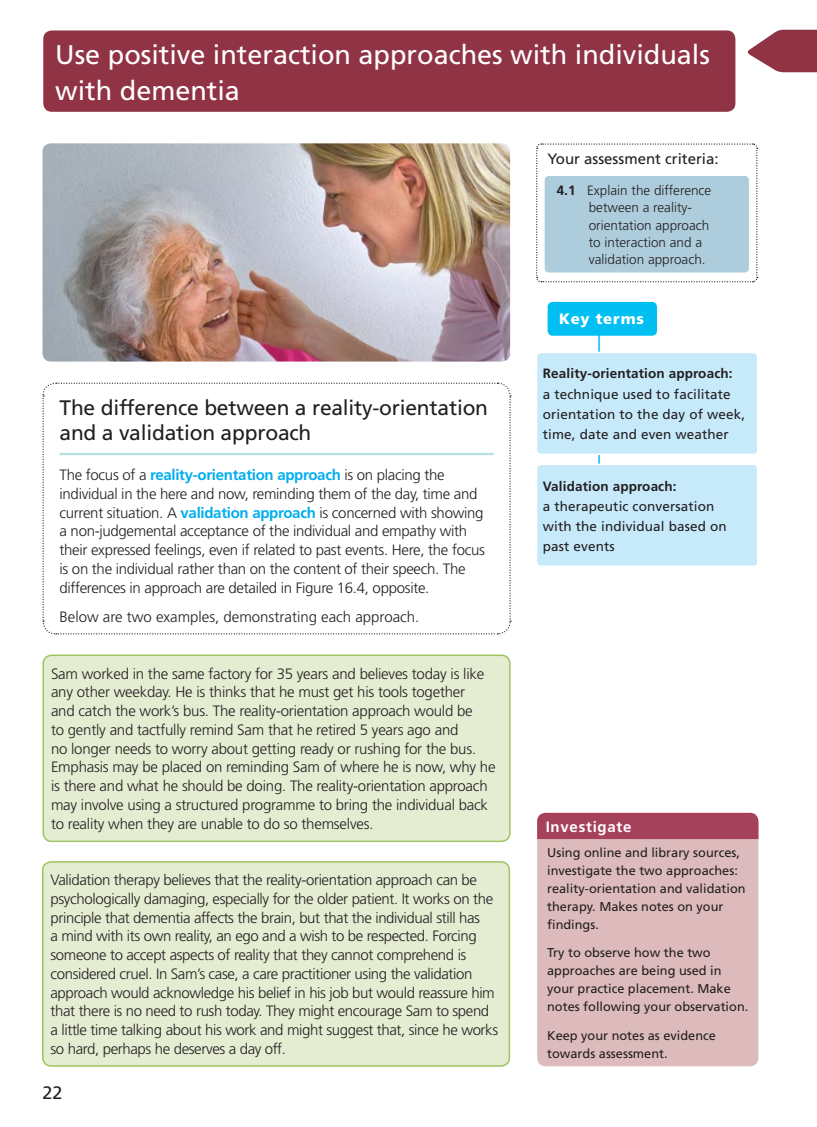
<style>
.page{position:relative;width:817px;height:1127px;background:#fff}
.page>*{position:absolute;margin:0;border:0;box-sizing:border-box;transform-origin:0 0}
.t1{font:27px/35.2px "Frutiger";color:#fff}
.t2{font:21px/24.8px "Frutiger";letter-spacing:-.01em;color:#231f20}
.t3{font:18px "Frutiger";color:#231f20}
.t4{font:300 15px/18.8px "Frutiger";letter-spacing:-.02em;color:#231f20}
.t5{font:300 15px "Frutiger";color:#231f20}
.t6{font:15px "Frutiger";color:#231f20}
.t7{font:700 15px "Frutiger";letter-spacing:.05em;color:#fff}
.t8{font:900 15px "Frutiger";letter-spacing:.05em;color:#fff}
.t9{font:13.5px/20.2px "Frutiger";letter-spacing:.01em;color:#231f20}
.t10{font:300 13.5px/17.2px "Frutiger";color:#231f20}
.t11{font:700 13.5px "Frutiger";letter-spacing:.01em;color:#231f20}
.t12{font:12.75px/18px "Frutiger";color:#231f20}
.s1{font-weight:700}
.s2{font-weight:700;color:#00aeef}
</style>
<div class="page">
<svg style="left:747px;top:30px;width:69px;height:42px"></svg>
<div style="left:43px;top:30px;width:692px;height:82px;background:#8f3345;border-radius:9px"></div>
<img style="left:42px;top:143px;width:468px;height:218px;border-radius:8px">
<svg style="left:42px;top:382px;width:469px;height:253px"></svg>
<hr style="left:59px;top:453px;width:434px;height:2px;background:#b6e1dd">
<svg style="left:536px;top:143px;width:222px;height:140px"></svg>
<div style="left:544px;top:176px;width:204px;height:96px;background:#adccdc;border-radius:4px"></div>
<hr style="left:598px;top:317px;width:1px;height:191px;background:#00c0f3">
<div style="left:548px;top:303px;width:108px;height:32px;background:#00c0f3;border-radius:4px"></div>
<div style="left:547px;top:302px;width:109px;height:34px;border:2px solid #00c0f3;border-radius:4px"></div>
<div style="left:536px;top:352px;width:221px;height:102px;background:#c7eafb;border-radius:4px"></div>
<div style="left:535px;top:352px;width:223px;height:103px;border:2px solid #fff;border-radius:4px"></div>
<div style="left:536px;top:464px;width:221px;height:102px;background:#c7eafb;border-radius:4px"></div>
<div style="left:535px;top:463px;width:223px;height:104px;border:2px solid #fff;border-radius:4px"></div>
<div style="left:537px;top:814px;width:221px;height:252px;background:#ddbbbc;border-radius:9px"></div>
<div style="left:537px;top:813px;width:221px;height:26px;background:#a6415b"></div>
<div style="left:43px;top:655px;width:466px;height:186px;background:#e4ecd2;border-radius:9px"></div>
<div style="left:42px;top:654px;width:468px;height:188px;border:2px solid #9fc461;border-radius:9px"></div>
<div style="left:43px;top:862px;width:466px;height:204px;background:#e4ecd2;border-radius:9px"></div>
<div style="left:42px;top:861px;width:468px;height:205px;border:2px solid #9fc461;border-radius:9px"></div>
<h1 class="t1" style="left:55px;top:39px;width:656px">Use positive interaction approaches with individuals with dementia</h1>
<p class="t6" style="left:547px;top:152px;width:173px">Your assessment criteria:</p>
<p class="t10" style="left:588px;top:182px;width:124px;text-indent:-32px"><span class="s1">4.1</span> Explain the difference between a reality&shy;orientation approach to interaction and a validation approach.</p>
<h2 class="t2" style="left:59px;top:397px;width:430px">The difference between a reality-orientation and a validation approach</h2>
<p class="t4" style="left:59px;top:466px;width:427px">The focus of a <span class="s2">reality-orientation approach</span> is on placing the individual in the here and now, reminding them of the day, time and current situation. A <span class="s2">validation approach</span> is concerned with showing a non-judgemental acceptance of the individual and empathy with their expressed feelings, even if related to past events. Here, the focus is on the individual rather than on the content of their speech. The differences in approach are detailed in Figure 16.4, opposite.</p>
<p class="t5" style="left:59px;top:609px;width:361px">Below are two examples, demonstrating each approach.</p>
<p class="t4" style="left:51px;top:665px;width:446px">Sam worked in the same factory for 35 years and believes today is like any other weekday. He is thinks that he must get his tools together<br>and catch the work’s bus. The reality-orientation approach would be<br>to gently and tactfully remind Sam that he retired 5 years ago and<br>no longer needs to worry about getting ready or rushing for the bus.<br>Emphasis may be placed on reminding Sam of where he is now, why he is there and what he should be doing. The reality-orientation approach may involve using a structured programme to bring the individual back to reality when they are unable to do so themselves.</p>
<p class="t4" style="left:50px;top:871px;width:449px">Validation therapy believes that the reality-orientation approach can be psychologically damaging, especially for the older patient. It works on the principle that dementia affects the brain, but that the individual still has<br>a mind with its own reality, an ego and a wish to be respected. Forcing someone to accept aspects of reality that they cannot comprehend is considered cruel. In Sam’s case, a care practitioner using the validation approach would acknowledge his belief in his job but would reassure him that there is no need to rush today. They might encourage Sam to spend a little time talking about his work and might suggest that, since he works so hard, perhaps he deserves a day off.</p>
<p class="t3" style="left:42px;top:1083px;width:22px">22</p>
<p class="t8" style="left:559px;top:311px;width:86px">Key terms</p>
<p class="t11" style="left:542px;top:367px;width:191px">Reality-orientation approach:</p>
<p class="t9" style="left:542px;top:385px;width:204px">a technique used to facilitate orientation to the day of week, time, date and even weather</p>
<p class="t11" style="left:542px;top:479px;width:135px">Validation approach:</p>
<p class="t9" style="left:542px;top:497px;width:185px">a therapeutic conversation with the individual based on past events</p>
<p class="t7" style="left:545px;top:819px;width:87px">Investigate</p>
<p class="t12" style="left:547px;top:844px;width:200px">Using online and library sources, investigate the two approaches: reality-orientation and validation therapy. Makes notes on your findings.</p>
<p class="t12" style="left:547px;top:944px;width:203px">Try to observe how the two approaches are being used in your practice placement. Make notes following your observation.</p>
<p class="t12" style="left:547px;top:1027px;width:170px">Keep your notes as evidence towards assessment.</p>
</div>
